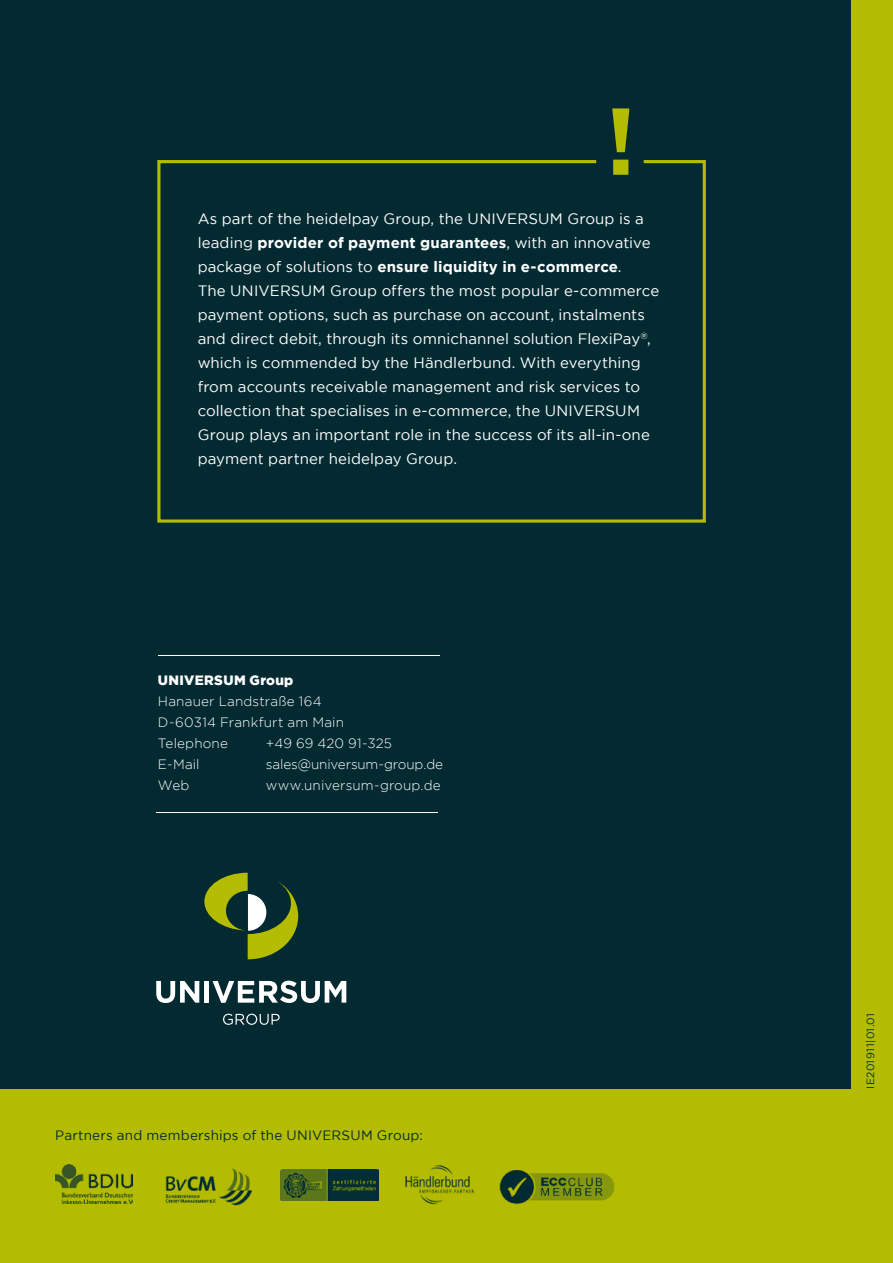
<style>
.page{position:relative;width:893px;height:1263px;background:#b3bc00}
.page>*{position:absolute;margin:0;border:0;box-sizing:border-box;transform-origin:0 0}
.t1{font:15px/24px "Gotham";letter-spacing:.01em;color:#fff}
.t2{font:300 13.5px/21px "Gotham";letter-spacing:.01em;color:#fff}
.t3{font:13.5px "Gotham";letter-spacing:.015em;color:#032a31}
.t4{font:300 13.5px "Gotham";letter-spacing:-.01em;color:#fff}
.t5{font:900 13.5px "Gotham";letter-spacing:.025em;color:#fff}
.t6{font:10.5px "Gotham";letter-spacing:.03em;color:#032a31}
.s1{font-weight:700}
</style>
<div class="page">
<div style="left:0;top:0;width:850px;height:1089px;background:#032a31"></div>
<svg style="left:212px;top:981px;width:134px;height:22px"></svg>
<div style="left:204px;top:981px;width:5px;height:22px;background:#fff"></div>
<svg style="left:156px;top:981px;width:43px;height:22px"></svg>
<svg style="left:223px;top:1014px;width:57px;height:11px"></svg>
<svg style="left:204px;top:873px;width:94px;height:86px"></svg>
<hr style="left:158px;top:655px;width:281px;height:1px;background:#fff">
<hr style="left:156px;top:812px;width:282px;height:1px;background:#fff">
<svg style="left:157px;top:160px;width:549px;height:363px"></svg>
<svg style="left:612px;top:108px;width:17px;height:67px"></svg>
<img style="left:55px;top:1164px;width:78px;height:40px">
<img style="left:405px;top:1165px;width:69px;height:40px">
<img style="left:281px;top:1169px;width:97px;height:31px">
<img style="left:165px;top:1168px;width:88px;height:38px">
<img style="left:499px;top:1170px;width:115px;height:35px">
<p class="t1" style="left:198px;top:206px;width:463px">As part of the heidelpay Group, the UNIVERSUM Group is a leading <span class="s1">provider of payment guarantees</span>, with an innovative package of solutions to <span class="s1">ensure liquidity in e-commerce</span>.<br>The UNIVERSUM Group offers the most popular e-commerce payment options, such as purchase on account, instalments and direct debit, through its omnichannel solution FlexiPay<sup>®</sup>, which is commended by the Händlerbund. With everything from accounts receivable management and risk services to collection that specialises in e-commerce, the UNIVERSUM Group plays an important role in the success of its all-in-one payment partner heidelpay Group.</p>
<p class="t5" style="left:158px;top:672px;width:137px">UNIVERSUM Group</p>
<p class="t2" style="left:158px;top:690px;width:188px">Hanauer Landstraße 164<br>D-60314 Frankfurt am Main<br>Telephone</p>
<p class="t2" style="left:266px;top:732px;width:128px">+49 69 420 91-325</p>
<p class="t2" style="left:158px;top:753px;width:43px">E-Mail</p>
<p class="t4" style="left:266px;top:757px;width:179px">sales@universum-group.de</p>
<p class="t2" style="left:158px;top:774px;width:33px">Web</p>
<p class="t2" style="left:266px;top:774px;width:176px">www.universum-group.de</p>
<p class="t3" style="left:55px;top:1128px;width:369px">Partners and memberships of the UNIVERSUM Group:</p>
<p class="t6" style="left:864px;top:1089px;width:77px;rotate:-90deg">IE201911|01.01</p>
</div>
